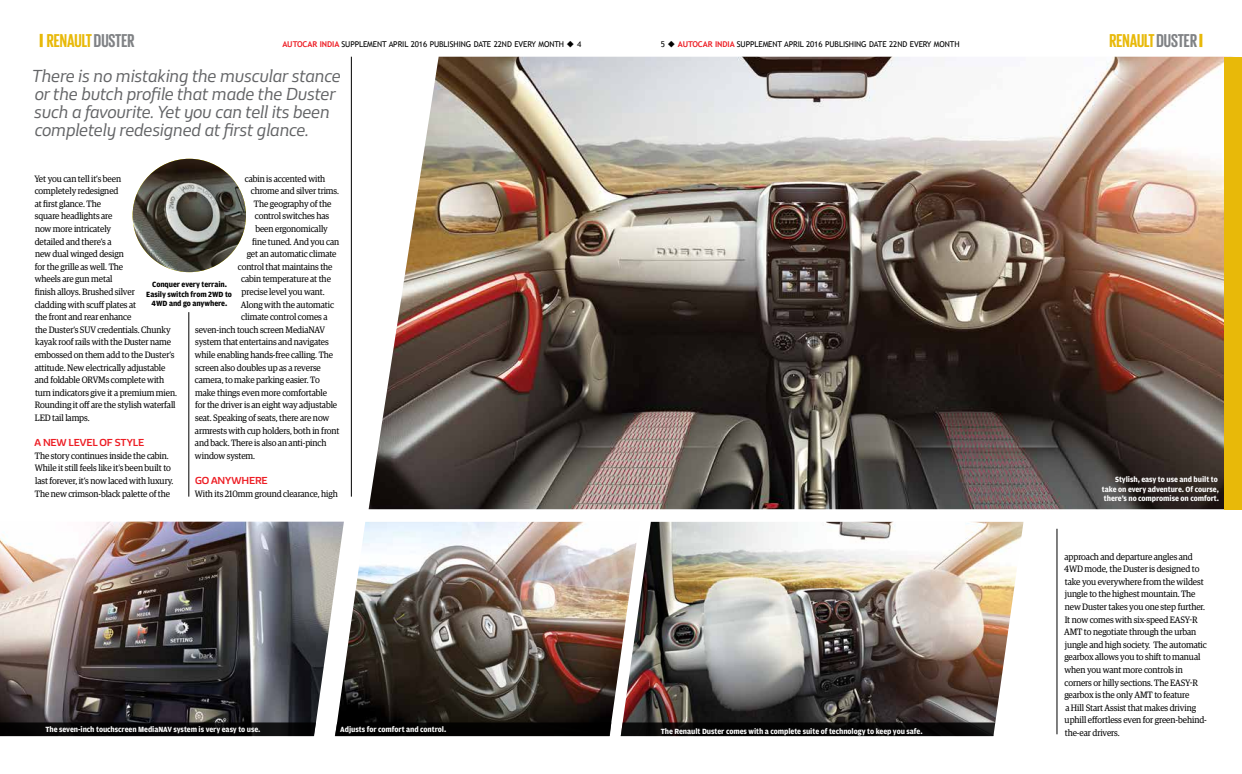
<style>
.page{position:relative;width:1242px;height:774px;background:#fff}
.page>*{position:absolute;margin:0;border:0;box-sizing:border-box;transform-origin:0 0}
.t1{font:700 19px "Giorgio Sans";color:#e8b909}
.t2{font:italic 18px/18px "Renault Life";letter-spacing:-.005em;color:#636466;scale:.95 1}
.t3{font:700 10.5px "Renault Life";letter-spacing:-.01em;color:#ed1d24;scale:.95 1}
.t4{font:9.2px/12.6px "Guardian Egyp";letter-spacing:-.01em;color:#000;scale:.95 1}
.t5{font:700 8px/9.6px "Amplitude";letter-spacing:-.01em;color:#fff}
.t6{font:8px "Trebuchet MS";letter-spacing:-.01em;color:#000}
.t7{font:700 8px/9.6px "Amplitude";letter-spacing:-.01em;color:#000;text-align:center}
.s1{color:#808285}
.s2{font-weight:700;color:#ed1d24}
</style>
<div class="page">
<img style="left:369px;top:57px;width:856px;height:452px">
<img style="left:0;top:522px;width:335px;height:214px">
<img style="left:335px;top:522px;width:286px;height:214px">
<img style="left:621px;top:522px;width:402px;height:202px">
<hr style="left:189px;top:312px;width:1px;height:185px;background:#000">
<hr style="left:351px;top:57px;width:1px;height:440px;background:#000">
<hr style="left:1056px;top:529px;width:1px;height:205px;background:#000">
<div style="left:1225px;top:57px;width:17px;height:452px;background:#e8b909"></div>
<img style="left:133px;top:159px;width:113px;height:113px;border-radius:57px">
<div style="left:335px;top:722px;width:276px;height:14px;background:#020201"></div>
<svg style="left:0;top:722px;width:316px;height:14px;background:#080809"></svg>
<svg style="left:621px;top:722px;width:374px;height:14px;background:#0a0909"></svg>
<svg style="left:1199px;top:34px;width:3px;height:13px"></svg>
<svg style="left:40px;top:34px;width:3px;height:13px"></svg>
<h1 class="t1" style="left:47px;top:31px;width:89px">RENAULT<span class="s1">DUSTER</span></h1>
<p class="t6" style="left:282px;top:39px;width:300px"><span class="s2">AUTOCAR INDIA</span> SUPPLEMENT APRIL 2016 PUBLISHING DATE 22ND EVERY MONTH ◆ 4</p>
<p class="t6" style="left:660px;top:39px;width:300px">5 ◆ <span class="s2">AUTOCAR INDIA</span> SUPPLEMENT APRIL 2016 PUBLISHING DATE 22ND EVERY MONTH</p>
<h1 class="t1" style="left:1109px;top:31px;width:89px">RENAULT<span class="s1">DUSTER</span></h1>
<h2 class="t2" style="left:32px;top:66px;width:327px">There is no mistaking the muscular stance or the butch profile that made the Duster such a favourite. Yet you can tell its been completely redesigned at first glance.</h2>
<p class="t4" style="left:245px;top:171px;width:86px">cabin is accented with</p>
<p class="t4" style="left:251px;top:184px;width:94px">chrome and silver trims.</p>
<p class="t4" style="left:254px;top:197px;width:83px">The geography of the</p>
<p class="t4" style="left:255px;top:209px;width:80px">control switches has</p>
<p class="t4" style="left:255px;top:222px;width:78px">been ergonomically</p>
<p class="t4" style="left:252px;top:234px;width:93px">fine tuned. And you can</p>
<p class="t4" style="left:247px;top:247px;width:96px">get an automatic climate</p>
<p class="t4" style="left:238px;top:260px;width:101px">control that maintains the</p>
<p class="t4" style="left:241px;top:272px;width:96px">cabin temperature at the</p>
<p class="t4" style="left:242px;top:285px;width:89px">precise level you want.</p>
<p class="t4" style="left:241px;top:297px;width:99px">Along with the automatic</p>
<p class="t4" style="left:241px;top:310px;width:92px">climate control comes a</p>
<p class="t4" style="left:195px;top:323px;width:138px">seven-inch touch screen MediaNAV</p>
<p class="t4" style="left:195px;top:335px;width:142px">system that entertains and navigates</p>
<p class="t4" style="left:195px;top:348px;width:147px">while enabling hands-free calling. The</p>
<p class="t4" style="left:195px;top:360px;width:134px">screen also doubles up as a reverse</p>
<p class="t4" style="left:195px;top:373px;width:133px">camera, to make parking easier. To</p>
<p class="t4" style="left:195px;top:386px;width:140px">make things even more comfortable</p>
<p class="t4" style="left:195px;top:398px;width:151px">for the driver is an eight way adjustable</p>
<p class="t4" style="left:195px;top:411px;width:143px">seat. Speaking of seats, there are now</p>
<p class="t4" style="left:195px;top:423px;width:154px">armrests with cup holders, both in front</p>
<p class="t4" style="left:195px;top:436px;width:140px">and back. There is also an anti-pinch</p>
<p class="t4" style="left:195px;top:449px;width:65px">window system.</p>
<p class="t3" style="left:195px;top:473px;width:78px">GO ANYWHERE</p>
<p class="t4" style="left:195px;top:486px;width:152px">With its 210mm ground clearance, high</p>
<p class="t4" style="left:34px;top:171px;width:152px">Yet you can tell it’s been<br>completely redesigned<br>at first glance. The<br>square headlights are<br>now more intricately<br>detailed and there’s a<br>new dual winged design<br>for the grille as well. The<br>wheels are gun metal<br>finish alloys. Brushed silver<br>cladding with scuff plates at<br>the front and rear enhance<br>the Duster’s SUV credentials. Chunky kayak roof rails with the Duster name embossed on them add to the Duster’s attitude. New electrically adjustable and foldable ORVMs complete with turn indicators give it a premium mien.<br>Rounding it off are the stylish waterfall<br>LED tail lamps.</p>
<p class="t3" style="left:34px;top:436px;width:117px">A NEW LEVEL OF STYLE</p>
<p class="t4" style="left:35px;top:449px;width:148px">The story continues inside the cabin.<br>While it still feels like it’s been built to last forever, it’s now laced with luxury.<br>The new crimson-black palette of the</p>
<p class="t7" style="left:146px;top:280px;width:87px">Conquer every terrain.<br>Easily switch from 2WD to<br>4WD and go anywhere.</p>
<p class="t5" style="left:45px;top:724px;width:216px">The seven-inch touchscreen MediaNAV system is very easy to use.</p>
<p class="t5" style="left:340px;top:724px;width:107px">Adjusts for comfort and control.</p>
<p class="t5" style="left:661px;top:727px;width:263px">The Renault Duster comes with a complete suite of technology to keep you safe.</p>
<p class="t5" style="left:1102px;top:475px;width:119px;text-indent:13px">Stylish, easy to use and built to take on every adventure. Of course, there’s no compromise on comfort.</p>
<p class="t4" style="left:1064px;top:549px;width:152px">approach and departure angles and 4WD mode, the Duster is designed to take you everywhere from the wildest jungle to the highest mountain. The new Duster takes you one step further.<br>It now comes with six-speed EASY-R AMT to negotiate through the urban jungle and high society. The automatic gearbox allows you to shift to manual when you want more controls in corners or hilly sections. The EASY-R gearbox is the only AMT to feature<br>a Hill Start Assist that makes driving uphill effortless even for green-behind&shy;the-ear drivers.</p>
</div>
